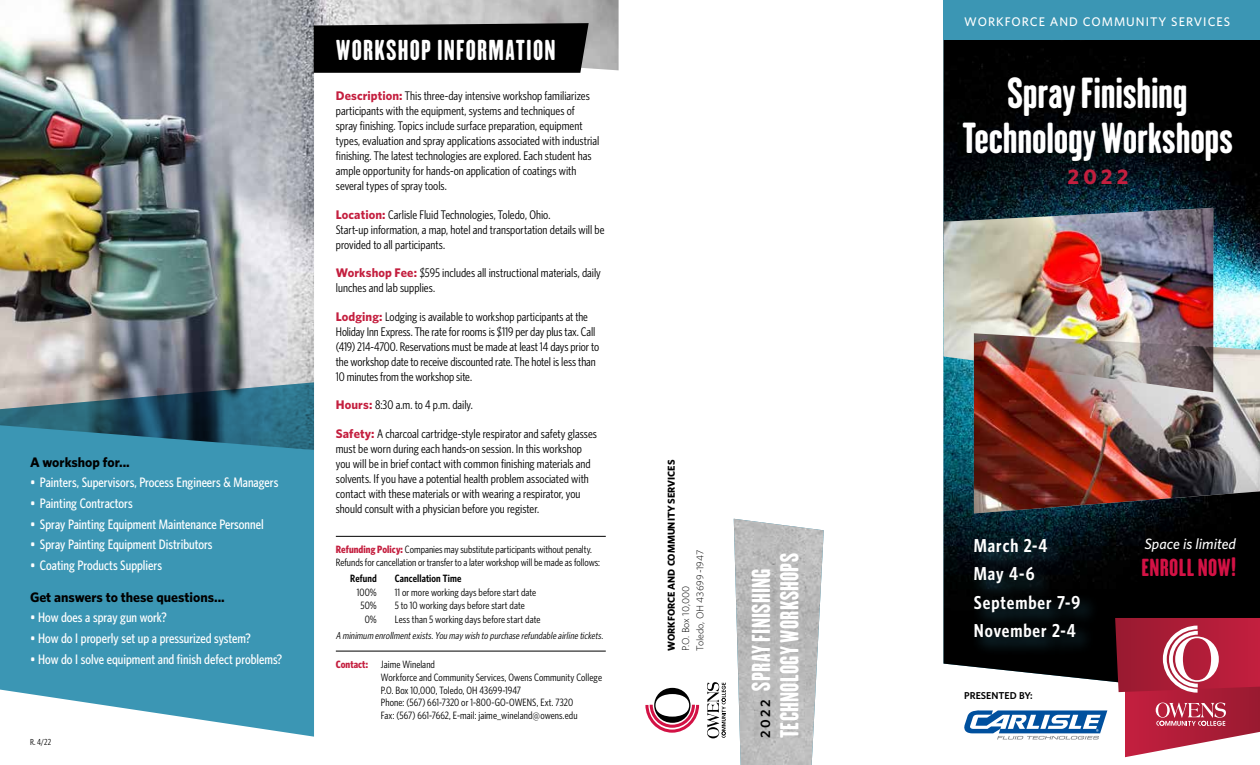
<style>
.page{position:relative;width:1260px;height:765px;background:#fff}
.page>*{position:absolute;margin:0;border:0;box-sizing:border-box;transform-origin:0 0}
.t1{font:39.62px/45px "H.H.Samuel";letter-spacing:-.005em;color:#fff;text-align:center}
.t2{font:26.25px "H.H.Samuel";letter-spacing:.045em;color:#fff}
.t3{font:23.75px/28.5px "H.H.Samuel";letter-spacing:.01em;color:#fff}
.t4{font:22.5px "H.H.Samuel";letter-spacing:.015em;color:#d31245;scale:1.05 1}
.t5{font:700 21.25px "Whitney";color:#c41f3f}
.t6{font:600 18.75px/28.4px "Whitney Condensed";letter-spacing:.05em;color:#fff}
.t7{font:italic 500 15px "Whitney";color:#fff}
.t8{font:500 13.75px "Whitney Condensed";color:#fff}
.t9{font:700 13.75px "Whitney";color:#000}
.t10{font:12.5px/15px "Whitney Condensed";color:#000}
.t11{font:500 12.5px "Whitney";letter-spacing:.08em;color:#fff}
.t12{font:10.62px/12.8px "Whitney Condensed";letter-spacing:.005em;color:#000}
.t13{font:600 10.62px "Whitney Condensed";letter-spacing:.01em;color:#000}
.t14{font:italic 10px "Whitney Condensed";color:#000}
.t15{font:300 10px/14.4px "Whitney";color:#000}
.t16{font:700 10px "Whitney";color:#000}
.t17{font:600 10px "Whitney";color:#000}
.t18{font:8.75px "Whitney Condensed";color:#000}
.s1{font-family:"Whitney";font-weight:700;color:#c41f3f}
.s2{font-weight:700;color:#c41f3f}
.s3{font-family:"Whitney";font-weight:600;font-size:13.75px;color:#000}
</style>
<div class="page">
<img style="left:734px;top:519px;width:90px;height:246px">
<img style="left:314px;top:0;width:305px;height:70px">
<img style="left:0;top:0;width:314px;height:382px">
<svg style="left:314px;top:23px;width:275px;height:50px;background:#090909"></svg>
<hr style="left:336px;top:536px;width:270px;height:1px;background:#000">
<hr style="left:336px;top:651px;width:270px;height:1px;background:#000">
<svg style="left:645px;top:688px;width:54px;height:45px"></svg>
<svg style="left:707px;top:682px;width:19px;height:56px"></svg>
<img style="left:944px;top:40px;width:316px;height:642px">
<img style="left:944px;top:208px;width:269px;height:184px">
<img style="left:974px;top:333px;width:286px;height:180px">
<div style="left:944px;top:0;width:316px;height:40px;background:#3b96b4"></div>
<div style="left:970px;top:535px;width:130px;height:123px;background:#3b96b4;opacity:.5"></div>
<svg style="left:1115px;top:618px;width:145px;height:139px"></svg>
<svg style="left:0;top:382px;width:314px;height:355px;background:#4995af"></svg>
<svg style="left:964px;top:710px;width:143px;height:30px"></svg>
<p class="t9" style="left:30px;top:453px;width:101px">A workshop for...</p>
<p class="t8" style="left:30px;top:474px;width:250px">• Painters, Supervisors, Process Engineers &amp; Managers</p>
<p class="t8" style="left:30px;top:495px;width:104px">• Painting Contractors</p>
<p class="t8" style="left:30px;top:515px;width:235px">• Spray Painting Equipment Maintenance Personnel</p>
<p class="t8" style="left:30px;top:536px;width:184px">• Spray Painting Equipment Distributors</p>
<p class="t8" style="left:30px;top:557px;width:134px">• Coating Products Suppliers</p>
<p class="t9" style="left:30px;top:588px;width:196px">Get answers to these questions...</p>
<p class="t8" style="left:30px;top:609px;width:138px">• How does a spray gun work?</p>
<p class="t8" style="left:30px;top:630px;width:222px">• How do I properly set up a pressurized system?</p>
<p class="t8" style="left:30px;top:650px;width:254px">• How do I solve equipment and finish defect problems?</p>
<p class="t18" style="left:30px;top:736px;width:23px">R. 4/22</p>
<h2 class="t2" style="left:336px;top:34px;width:221px">WORKSHOP INFORMATION</h2>
<p class="t10" style="left:336px;top:88px;width:265px"><span class="s1">Description:</span> This three-day intensive workshop familiarizes participants with the equipment, systems and techniques of spray finishing. Topics include surface preparation, equipment types, evaluation and spray applications associated with industrial finishing. The latest technologies are explored. Each student has ample opportunity for hands-on application of coatings with several types of spray tools.</p>
<p class="t10" style="left:336px;top:206px;width:270px"><span class="s1">Location:</span> Carlisle Fluid Technologies, Toledo, Ohio.<br>Start-up information, a map, hotel and transportation details will be provided to all participants.</p>
<p class="t10" style="left:336px;top:265px;width:267px"><span class="s1">Workshop Fee:</span> $595 includes all instructional materials, daily lunches and lab supplies.</p>
<p class="t10" style="left:336px;top:308px;width:265px"><span class="s1">Lodging:</span> Lodging is available to workshop participants at the Holiday Inn Express. The rate for rooms is $119 per day plus tax. Call (419) 214-4700. Reservations must be made at least 14 days prior to the workshop date to receive discounted rate. The hotel is less than 10 minutes from the workshop site.</p>
<p class="t10" style="left:336px;top:397px;width:139px"><span class="s1">Hours:</span> 8:30 a.m. to 4 p.m. daily.</p>
<p class="t10" style="left:336px;top:425px;width:263px"><span class="s1">Safety:</span> A charcoal cartridge-style respirator and safety glasses must be worn during each hands-on session. In this workshop you will be in brief contact with common finishing materials and solvents. If you have a potential health problem associated with contact with these materials or with wearing a respirator, you should consult with a physician before you register.</p>
<p class="t12" style="left:336px;top:543px;width:266px"><span class="s2">Refunding Policy:</span> Companies may substitute participants without penalty.<br>Refunds for cancellation or transfer to a later workshop will be made as follows:</p>
<p class="t13" style="left:350px;top:572px;width:28px">Refund</p>
<p class="t13" style="left:395px;top:572px;width:68px">Cancellation Time</p>
<p class="t12" style="left:357px;top:585px;width:22px">100%</p>
<p class="t12" style="left:395px;top:585px;width:143px">11 or more working days before start date</p>
<p class="t12" style="left:360px;top:599px;width:18px">50%</p>
<p class="t12" style="left:395px;top:599px;width:131px">5 to 10 working days before start date</p>
<p class="t12" style="left:365px;top:612px;width:14px">0%</p>
<p class="t12" style="left:395px;top:612px;width:147px">Less than 5 working days before start date</p>
<p class="t14" style="left:336px;top:629px;width:271px">A minimum enrollmentexists.You maywish to purchase refundable airline tickets.</p>
<p class="t12" style="left:381px;top:658px;width:223px;text-indent:-45px"><span class="s2">Contact</span><span class="s1">:</span> Jaime Wineland<br>Workforce and Community Services, Owens Community College P.O. Box 10,000, Toledo, OH 43699-1947<br>Phone: (567) 661-7320 or 1-800-GO-OWENS, Ext. 7320<br>Fax: (567) 661-7662, E-mail: jaime_wineland@owens.edu</p>
<p class="t16" style="left:665px;top:651px;width:193px;rotate:-90deg">WORKFORCE AND COMMUNITY SERVICES</p>
<p class="t15" style="left:678px;top:651px;width:103px;rotate:-90deg">P.O. Box 10,000<br>Toledo, OH 43699-1947</p>
<h3 class="t3" style="left:747px;top:738px;width:187px;rotate:-90deg"><span class="s3">2 0 2 2</span> SPRAY FINISHING<br>TECHNOLOGY WORKSHOPS</h3>
<p class="t11" style="left:964px;top:13px;width:268px">WORKFORCE AND COMMUNITY SERVICES</p>
<h1 class="t1" style="left:963px;top:70px;width:272px">Spray Finishing<br>Technology Workshops</h1>
<h3 class="t5" style="left:1067px;top:163px;width:63px">2022</h3>
<h3 class="t6" style="left:974px;top:531px;width:108px">March 2-4<br>May 4-6<br>September 7-9<br>November 2-4</h3>
<p class="t17" style="left:964px;top:689px;width:70px">PRESENTED BY:</p>
<p class="t7" style="left:1144px;top:534px;width:93px">Space is limited</p>
<h3 class="t4" style="left:1141px;top:554px;width:92px">ENROLL NOW!</h3>
</div>
